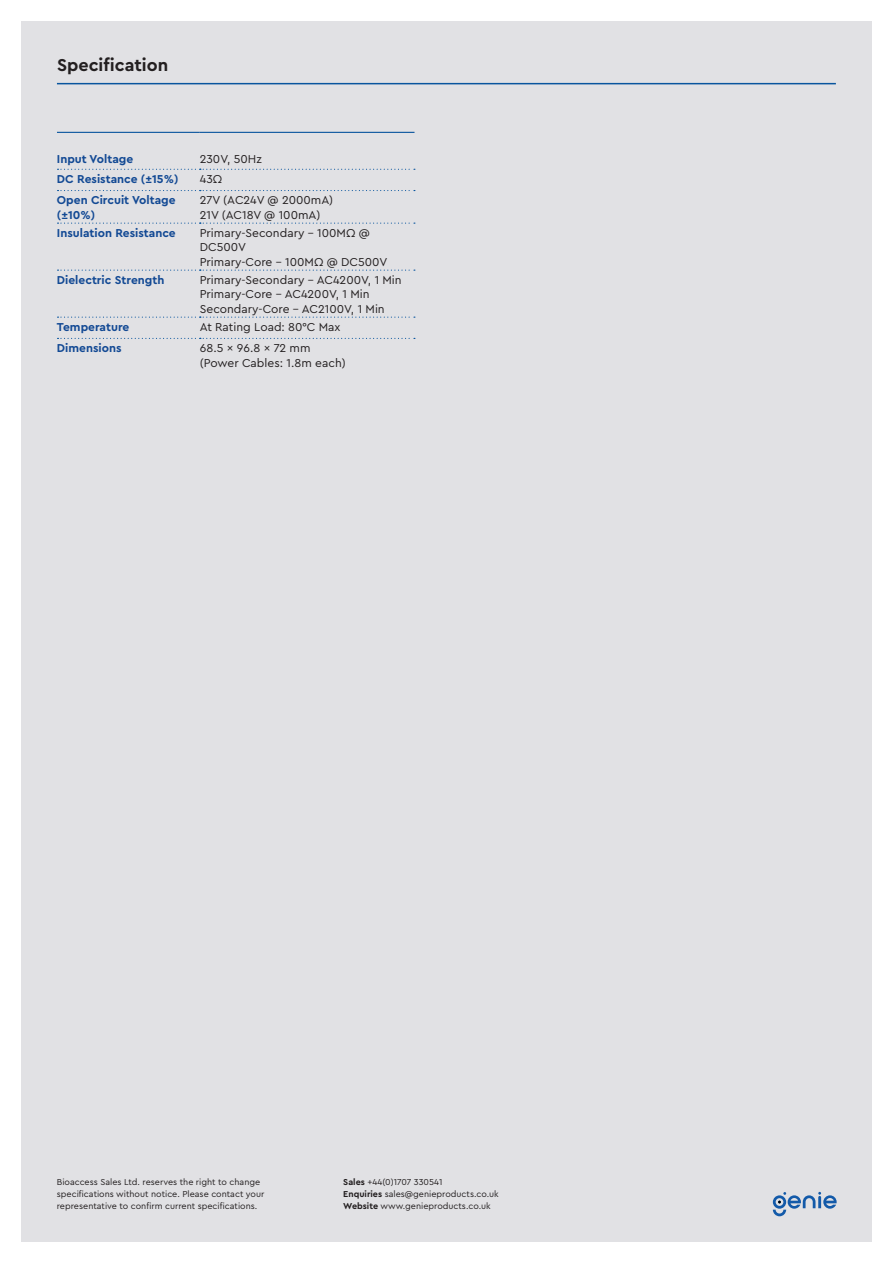
<style>
.page{position:relative;width:893px;height:1263px;background:#fff}
.page>*{position:absolute;margin:0;border:0;box-sizing:border-box;transform-origin:0 0}
.t1{font:700 18px "Cera Pro";color:#231f20}
.Tech_Spec_Text_CENTR{font:12px/14.4px "Cera Pro";color:#231f20}
.Tech_Spec_Text_LEFT{font:700 12px/14.4px "Cera Pro";color:#124994}
.t2{font:9px/12px "Cera Pro";color:#231f20}
.s1{font-weight:700}
</style>
<div class="page">
<div style="left:21px;top:21px;width:851px;height:1221px;background:#e1e1e4"></div>
<svg style="left:773px;top:1192px;width:64px;height:24px"></svg>
<hr style="left:57px;top:83px;width:779px;height:1px;background:#09559e">
<svg style="left:58px;top:169px;width:357px;height:1px"></svg>
<svg style="left:58px;top:190px;width:357px;height:1px"></svg>
<svg style="left:58px;top:223px;width:357px;height:1px"></svg>
<svg style="left:58px;top:270px;width:357px;height:1px"></svg>
<svg style="left:58px;top:317px;width:357px;height:1px"></svg>
<svg style="left:58px;top:338px;width:357px;height:1px"></svg>
<hr style="left:57px;top:132px;width:143px;height:1px;background:#09559e">
<hr style="left:200px;top:132px;width:214px;height:1px;background:#09559e">
<p class="t1" style="left:57px;top:53px;width:113px">Specification</p>
<p class="Tech_Spec_Text_LEFT" style="left:57px;top:152px;width:78px">Input Voltage</p>
<p class="Tech_Spec_Text_CENTR" style="left:200px;top:152px;width:64px">230V, 50Hz</p>
<p class="Tech_Spec_Text_LEFT" style="left:57px;top:171px;width:123px">DC Resistance (±15%)</p>
<p class="Tech_Spec_Text_CENTR" style="left:200px;top:171px;width:24px">43Ω</p>
<p class="Tech_Spec_Text_LEFT" style="left:57px;top:193px;width:120px">Open Circuit Voltage (±10%)</p>
<p class="Tech_Spec_Text_CENTR" style="left:200px;top:193px;width:135px">27V (AC24V @ 2000mA)</p>
<p class="Tech_Spec_Text_CENTR" style="left:200px;top:207px;width:122px">21V (AC18V @ 100mA)</p>
<p class="Tech_Spec_Text_LEFT" style="left:57px;top:225px;width:120px">Insulation Resistance</p>
<p class="Tech_Spec_Text_CENTR" style="left:200px;top:225px;width:172px">Primary-Secondary - 100MΩ @<br>DC500V</p>
<p class="Tech_Spec_Text_CENTR" style="left:200px;top:254px;width:189px">Primary-Core - 100MΩ @ DC500V</p>
<p class="Tech_Spec_Text_LEFT" style="left:57px;top:272px;width:109px">Dielectric Strength</p>
<p class="Tech_Spec_Text_CENTR" style="left:200px;top:272px;width:203px">Primary-Secondary - AC4200V, 1 Min</p>
<p class="Tech_Spec_Text_CENTR" style="left:200px;top:287px;width:171px">Primary-Core - AC4200V, 1 Min</p>
<p class="Tech_Spec_Text_CENTR" style="left:200px;top:301px;width:186px">Secondary-Core - AC2100V, 1 Min</p>
<p class="Tech_Spec_Text_LEFT" style="left:57px;top:319px;width:74px">Temperature</p>
<p class="Tech_Spec_Text_CENTR" style="left:200px;top:319px;width:142px">At Rating Load: 80°C Max</p>
<p class="Tech_Spec_Text_LEFT" style="left:57px;top:341px;width:66px">Dimensions</p>
<p class="Tech_Spec_Text_CENTR" style="left:200px;top:341px;width:112px">68.5 x 96.8 x 72 mm</p>
<p class="Tech_Spec_Text_CENTR" style="left:200px;top:355px;width:147px">(Power Cables: 1.8m each)</p>
<p class="t2" style="left:57px;top:1175px;width:209px">Bioaccess Sales Ltd. reserves the right to change specifications without notice. Please contact your representative to confirm current specifications.</p>
<p class="t2" style="left:343px;top:1175px;width:101px"><span class="s1">Sales</span> +44(0)1707 330541</p>
<p class="t2" style="left:343px;top:1187px;width:157px"><span class="s1">Enquiries</span> sales@genieproducts.co.uk</p>
<p class="t2" style="left:343px;top:1199px;width:149px"><span class="s1">Website</span> www.genieproducts.co.uk</p>
</div>
